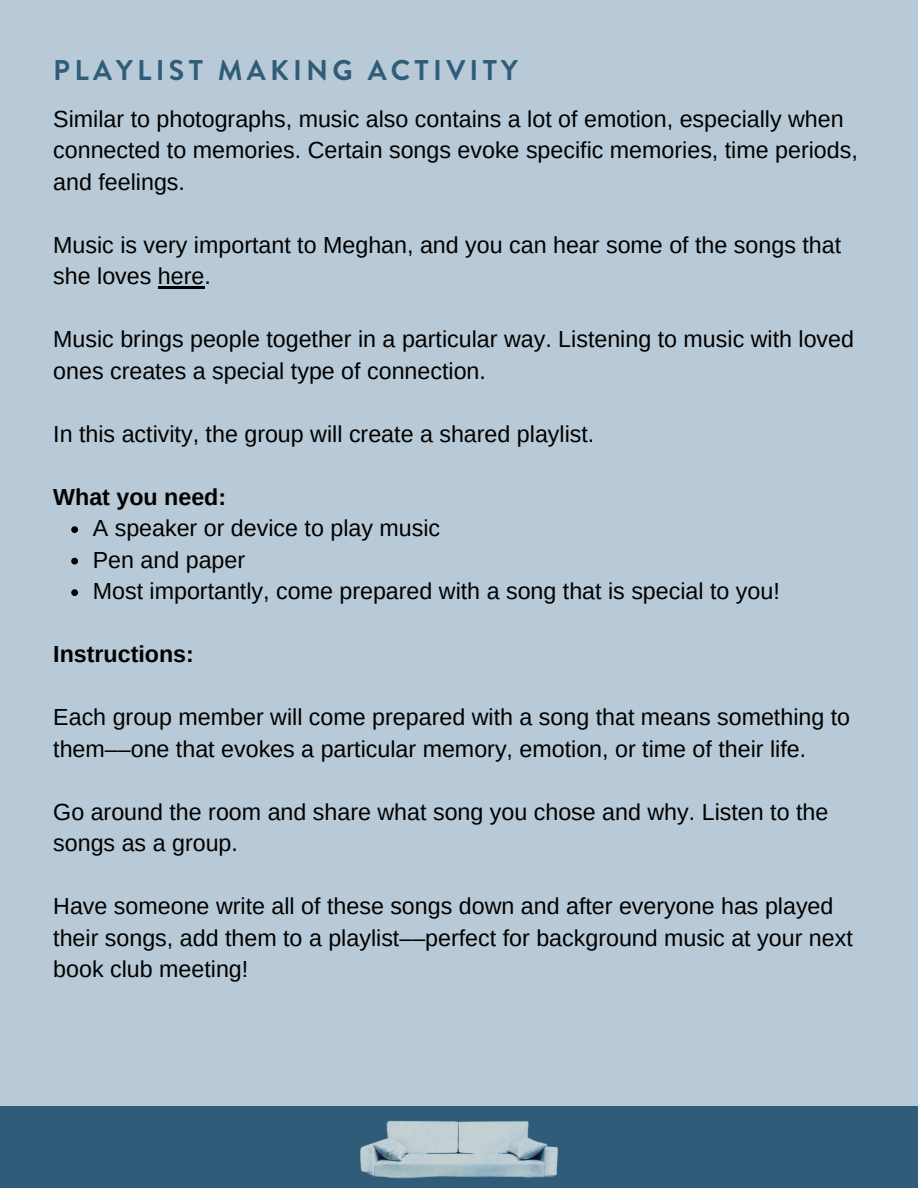
<style>
.page{position:relative;width:918px;height:1188px;background:#b8cad7}
.page>*{position:absolute;margin:0;border:0;box-sizing:border-box;transform-origin:0 0}
.t1{font:700 28.5px "Brandon Grotesque";letter-spacing:.15em;color:#2f5d79}
.t2{font:23.25px/31.5px "Arimo";color:#000}
.t3{font:700 23.25px "Arimo";color:#000}
</style>
<div class="page">
<svg style="left:71px;top:526px;width:7px;height:7px"></svg>
<svg style="left:71px;top:558px;width:7px;height:7px"></svg>
<svg style="left:71px;top:589px;width:7px;height:7px"></svg>
<hr style="left:158px;top:287px;width:46px;height:2px;background:#000">
<div style="left:0;top:1106px;width:918px;height:82px;background:#2f5d79"></div>
<img style="left:360px;top:1120px;width:198px;height:59px">
<p class="t1" style="left:53px;top:50px;width:466px">PLAYLIST MAKING ACTIVITY</p>
<p class="t2" style="left:53px;top:103px;width:806px">Similar to photographs, music also contains a lot of emotion, especially when connected to memories. Certain songs evoke specific memories, time periods, and feelings.</p>
<p class="t2" style="left:53px;top:229px;width:789px">Music is very important to Meghan, and you can hear some of the songs that she loves here.</p>
<p class="t2" style="left:53px;top:324px;width:802px">Music brings people together in a particular way. Listening to music with loved ones creates a special type of connection.</p>
<p class="t2" style="left:53px;top:418px;width:543px">In this activity, the group will create a shared playlist.</p>
<p class="t3" style="left:53px;top:484px;width:174px">What you need:</p>
<p class="t2" style="left:93px;top:513px;width:349px">A speaker or device to play music</p>
<p class="t2" style="left:93px;top:544px;width:154px">Pen and paper</p>
<p class="t2" style="left:93px;top:576px;width:689px">Most importantly, come prepared with a song that is special to you!</p>
<p class="t3" style="left:53px;top:641px;width:142px">Instructions:</p>
<p class="t2" style="left:53px;top:702px;width:798px">Each group member will come prepared with a song that means something to them––one that evokes a particular memory, emotion, or time of their life.</p>
<p class="t2" style="left:53px;top:796px;width:777px">Go around the room and share what song you chose and why. Listen to the songs as a group.</p>
<p class="t2" style="left:53px;top:891px;width:801px">Have someone write all of these songs down and after everyone has played their songs, add them to a playlist––perfect for background music at your next book club meeting!</p>
</div>
